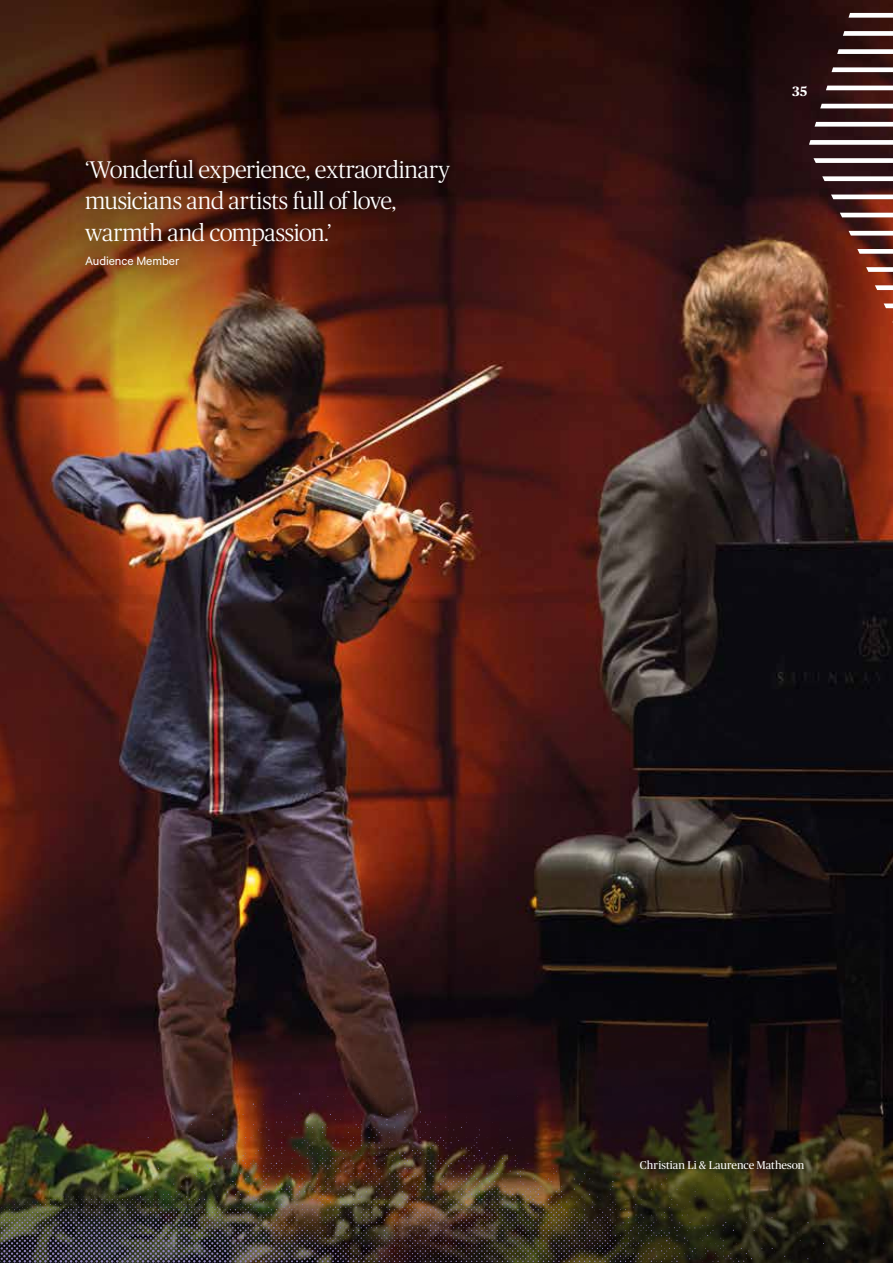
<style>
.page{position:relative;width:893px;height:1263px;background:#fff}
.page>*{position:absolute;margin:0;border:0;box-sizing:border-box;transform-origin:0 0}
.t1{font:300 24px/31.5px "Publico Headline";letter-spacing:-.015em;color:#fff}
.t2{font:13.5px "Calibre";color:#fff}
.t3{font:700 13.5px "Publico Text";color:#fff}
.t4{font:11.25px "Publico Headline";letter-spacing:.005em;color:#fff}
</style>
<div class="page">
<img style="left:0;top:0;width:893px;height:761px">
<svg style="left:884px;top:303px;width:9px;height:5px"></svg>
<svg style="left:875px;top:285px;width:18px;height:5px"></svg>
<svg style="left:866px;top:267px;width:27px;height:5px"></svg>
<svg style="left:857px;top:249px;width:36px;height:5px"></svg>
<svg style="left:849px;top:231px;width:44px;height:5px"></svg>
<svg style="left:840px;top:213px;width:53px;height:4px"></svg>
<svg style="left:831px;top:195px;width:62px;height:4px"></svg>
<svg style="left:822px;top:176px;width:71px;height:5px"></svg>
<svg style="left:813px;top:158px;width:80px;height:5px"></svg>
<svg style="left:809px;top:140px;width:84px;height:5px"></svg>
<svg style="left:815px;top:122px;width:78px;height:5px"></svg>
<svg style="left:820px;top:104px;width:73px;height:4px"></svg>
<svg style="left:826px;top:86px;width:67px;height:4px"></svg>
<svg style="left:831px;top:67px;width:62px;height:5px"></svg>
<svg style="left:837px;top:49px;width:56px;height:5px"></svg>
<svg style="left:843px;top:31px;width:50px;height:5px"></svg>
<svg style="left:848px;top:13px;width:45px;height:5px"></svg>
<svg style="left:0;top:761px;width:893px;height:230px;background:#321c1c"></svg>
<img style="left:0;top:991px;width:893px;height:272px">
<div style="left:68px;top:141px;width:399px;height:143px;background:#000;opacity:.66"></div>
<p class="t1" style="left:85px;top:152px;width:366px">‘Wonderful experience, extraordinary musicians and artists full of love, warmth and compassion.’</p>
<p class="t2" style="left:85px;top:253px;width:96px">Audience Member</p>
<p class="t3" style="left:792px;top:80px;width:17px">35</p>
<p class="t4" style="left:640px;top:1158px;width:166px">Christian Li &amp; Laurence Matheson</p>
</div>
